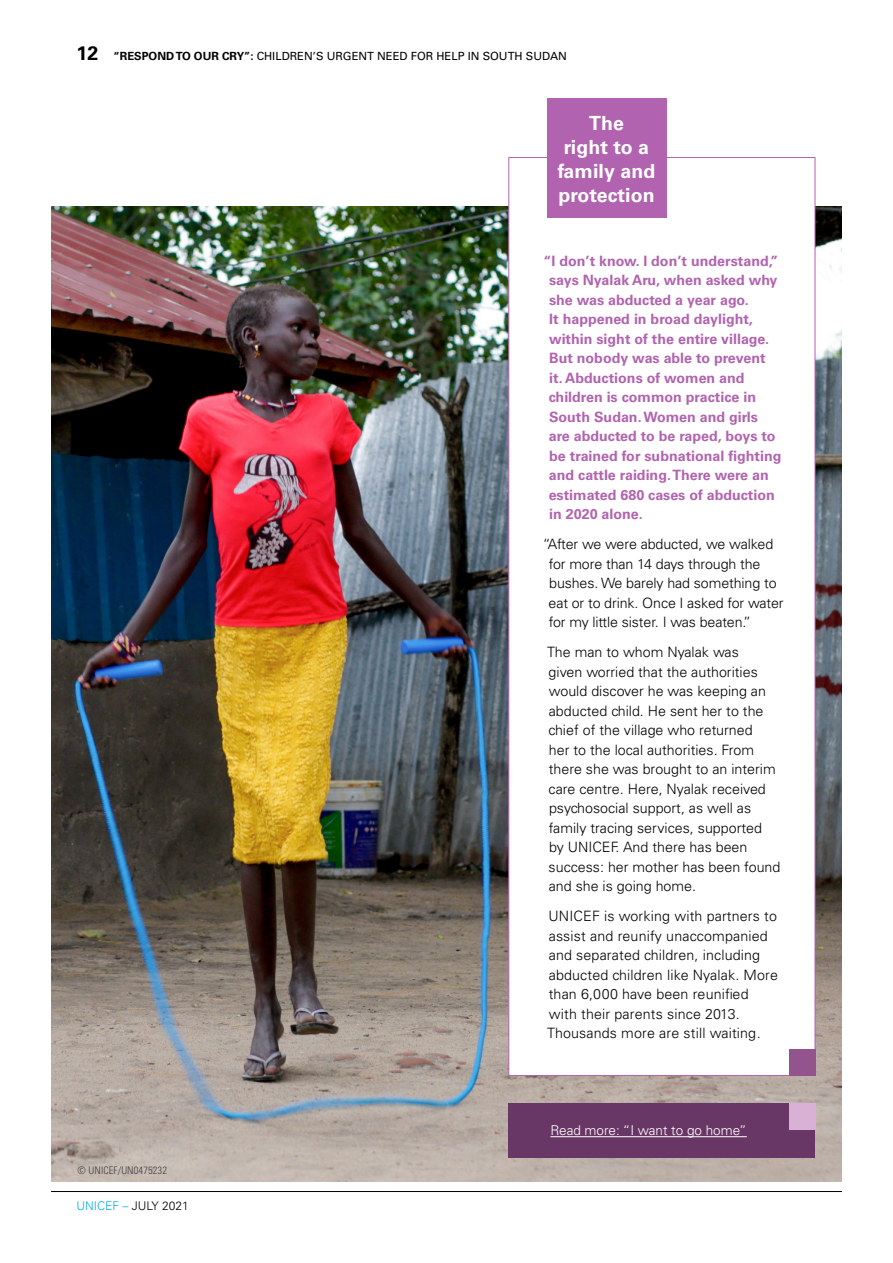
<style>
.page{position:relative;width:893px;height:1263px;background:#fff}
.page>*{position:absolute;margin:0;border:0;box-sizing:border-box;transform-origin:0 0}
.t1{font:700 19.5px/24px "Univers LT Std";letter-spacing:.005em;color:#fff;text-align:center}
.t2{font:300 14.25px/19.5px "Univers LT Std";color:#000}
.t3{font:700 14.25px/19.5px "Univers LT Std";color:#b163af}
.t4{font:300 13.5px "Univers LT Std";color:#fff}
.t5{font:300 12px "Univers LT Std";color:#000}
.t6{font:11.25px "Univers LT Std";color:#000}
.t7{font:300 condensed 10.5px "Univers LT Std";letter-spacing:.01em;color:#414042}
.s1{font-weight:700;font-size:19.5px}
.s2{font-weight:700}
.s3{color:#00aeef}
</style>
<div class="page">
<hr style="left:51px;top:1191px;width:791px;height:1px;background:#000">
<img style="left:51px;top:207px;width:791px;height:975px">
<div style="left:508px;top:157px;width:307px;height:919px;background:#fff;border:1px solid #b163af"></div>
<div style="left:547px;top:98px;width:119px;height:119px;background:#b163af"></div>
<div style="left:789px;top:1049px;width:26px;height:27px;background:#93538d"></div>
<div style="left:508px;top:1103px;width:307px;height:55px;background:#693765"></div>
<div style="left:789px;top:1103px;width:26px;height:27px;background:#d9b1d6"></div>
<hr style="left:550px;top:1136px;width:197px;height:1px;background:#fff">
<p class="t6" style="left:77px;top:50px;width:492px"><span class="s1">12</span> <span class="s2">“RESPOND TO OUR CRY”:</span> CHILDREN’S URGENT NEED FOR HELP IN SOUTH SUDAN</p>
<h1 class="t1" style="left:558px;top:111px;width:99px">The<br>right to a family and protection</h1>
<p class="t3" style="left:549px;top:251px;width:234px;text-indent:-5px">“I don’t know. I don’t understand,” says Nyalak Aru, when asked why she was abducted a year ago.<br>It happened in broad daylight, within sight of the entire village.<br>But nobody was able to prevent it. Abductions of women and children is common practice in<br>South Sudan. Women and girls are abducted to be raped, boys to be trained for subnational fighting and cattle raiding. There were an estimated 680 cases of abduction in 2020 alone.</p>
<p class="t2" style="left:549px;top:534px;width:237px;text-indent:-6px">“After we were abducted, we walked for more than 14 days through the bushes. We barely had something to eat or to drink. Once I asked for water for my little sister. I was beaten.”</p>
<p class="t2" style="left:547px;top:642px;width:235px">The man to whom Nyalak was<br>given worried that the authorities would discover he was keeping an abducted child. He sent her to the chief of the village who returned<br>her to the local authorities. From there she was brought to an interim care centre. Here, Nyalak received psychosocial support, as well as family tracing services, supported<br>by UNICEF. And there has been success: her mother has been found and she is going home.</p>
<p class="t2" style="left:547px;top:906px;width:232px">UNICEF is working with partners to assist and reunify unaccompanied and separated children, including abducted children like Nyalak. More than 6,000 have been reunified with their parents since 2013.<br>Thousands more are still waiting.</p>
<p class="t7" style="left:78px;top:1164px;width:91px">© UNICEF/UN0475232</p>
<p class="t5" style="left:76px;top:1198px;width:114px"><span class="s3">UNICEF –</span> JULY 2021</p>
<p class="t4" style="left:550px;top:1122px;width:198px">Read more: “I want to go home”</p>
</div>
